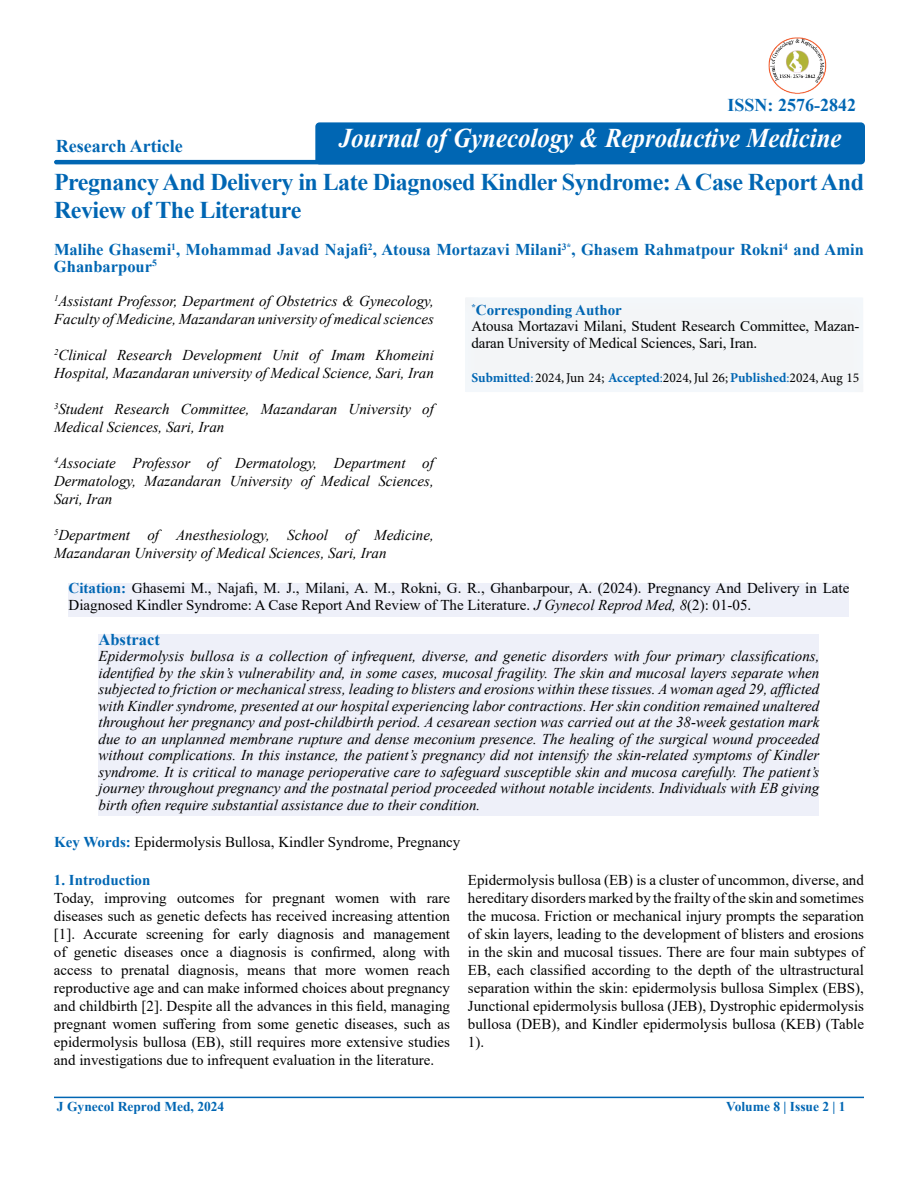
<style>
.page{position:relative;width:918px;height:1188px;background:#fff}
.page>*{position:absolute;margin:0;border:0;box-sizing:border-box;transform-origin:0 0}
.t1{font:italic 700 27px "Times New Roman";color:#fff;scale:.92 1}
.t2{font:700 24px/28.8px "Times New Roman";letter-spacing:-.02em;color:#0066b3}
.t3{font:700 18px "Times New Roman";color:#0066b3}
.t4{font:700 16.5px/16.5px "Times New Roman";color:#0066b3}
.t5{font:italic 15px/16.5px "Times New Roman";color:#000}
.t6{font:15px/18px "Times New Roman";color:#000}
.t7{font:700 15px "Times New Roman";color:#0066b3}
.t8{font:13.5px "Minion Pro";color:#000}
.t9{font:700 13.5px "Times New Roman";color:#0066b3}
.s1{font-weight:700;color:#0066b3}
.s2{color:#0066b3}
.s3{font-style:italic}
</style>
<div class="page">
<hr style="left:54px;top:160px;width:523px;height:4px;background:#0066b3;border-radius:2px">
<hr style="left:54px;top:1097px;width:810px;height:1px;background:#0066b3">
<div style="left:315px;top:122px;width:550px;height:42px;background:#0066b3;border-radius:4px"></div>
<div style="left:452px;top:287px;width:425px;height:107px;background:#f3f5f7"></div>
<div style="left:99px;top:634px;width:720px;height:181px;background:#eef0f9"></div>
<img style="left:768px;top:37px;width:59px;height:57px">
<div style="left:69px;top:583px;width:780px;height:33px;background:#eef0f9"></div>
<p class="t3" style="left:56px;top:133px;width:129px">Research Article</p>
<p class="t3" style="left:728px;top:92px;width:130px">ISSN: 2576-2842</p>
<h1 class="t1" style="left:339px;top:120px;width:548px">Journal of Gynecology &amp; Reproductive Medicine</h1>
<h2 class="t2" style="left:54px;top:166px;width:812px">Pregnancy And Delivery in Late Diagnosed Kindler Syndrome: A Case Report And<br>Review of The Literature</h2>
<p class="t4" style="left:54px;top:241px;width:812px">Malihe Ghasemi<sup>1</sup>, Mohammad Javad Najafi<sup>2</sup>, Atousa Mortazavi Milani<sup>3*</sup>, Ghasem Rahmatpour Rokni<sup>4</sup> and Amin<br>Ghanbarpour<sup>5</sup></p>
<p class="t6" style="left:472px;top:301px;width:389px;line-height:16.5px"><sup>*</sup><span class="s1">Corresponding Author<br></span>Atousa Mortazavi Milani, Student Research Committee, Mazan&shy;daran University of Medical Sciences, Sari, Iran.</p>
<p class="t8" style="left:472px;top:369px;width:389px"><span class="s1">Submitted</span><span class="s2">:</span> 2024, Jun 24; <span class="s1">Accepted</span><span class="s2">:</span>2024, Jul 26; <span class="s1">Published</span><span class="s2">:</span>2024, Aug 15</p>
<p class="t5" style="left:54px;top:292px;width:381px;line-height:18px"><sup>1</sup>Assistant Professor, Department of Obstetrics &amp; Gynecology,<br>Faculty of Medicine, Mazandaran university of medical sciences</p>
<p class="t5" style="left:54px;top:346px;width:381px;line-height:18px"><sup>2</sup>Clinical Research Development Unit of Imam Khomeini<br>Hospital, Mazandaran university of Medical Science, Sari, Iran</p>
<p class="t5" style="left:54px;top:400px;width:381px;line-height:18px"><sup>3</sup>Student Research Committee, Mazandaran University of<br>Medical Sciences, Sari, Iran</p>
<p class="t5" style="left:54px;top:454px;width:381px;line-height:18px;text-align:justify"><sup>4</sup>Associate Professor of Dermatology, Department of Dermatology, Mazandaran University of Medical Sciences, Sari, Iran</p>
<p class="t5" style="left:54px;top:526px;width:381px;line-height:18px"><sup>5</sup>Department of Anesthesiology, School of Medicine,<br>Mazandaran University of Medical Sciences, Sari, Iran</p>
<p class="t6" style="left:69px;top:580px;width:782px;line-height:16.5px"><span class="s1">Citation:</span> Ghasemi M., Najafi, M. J., Milani, A. M., Rokni, G. R., Ghanbarpour, A. (2024). Pregnancy And Delivery in Late<br>Diagnosed Kindler Syndrome: A Case Report And Review of The Literature. <span class="s3">J Gynecol Reprod Med, 8</span>(2): 01-05.</p>
<p class="t4" style="left:99px;top:631px;width:63px">Abstract</p>
<p class="t5" style="left:99px;top:648px;width:722px;text-align:justify">Epidermolysis bullosa is a collection of infrequent, diverse, and genetic disorders with four primary classifications, identified by the skin’s vulnerability and, in some cases, mucosal fragility. The skin and mucosal layers separate when subjected to friction or mechanical stress, leading to blisters and erosions within these tissues. A woman aged 29, afflicted with Kindler syndrome, presented at our hospital experiencing labor contractions. Her skin condition remained unaltered throughout her pregnancy and post-childbirth period. A cesarean section was carried out at the 38-week gestation mark due to an unplanned membrane rupture and dense meconium presence. The healing of the surgical wound proceeded without complications. In this instance, the patient’s pregnancy did not intensify the skin-related symptoms of Kindler syndrome. It is critical to manage perioperative care to safeguard susceptible skin and mucosa carefully. The patient’s journey throughout pregnancy and the postnatal period proceeded without notable incidents. Individuals with EB giving birth often require substantial assistance due to their condition.</p>
<p class="t6" style="left:54px;top:833px;width:408px"><span class="s1">Key Words:</span> Epidermolysis Bullosa, Kindler Syndrome, Pregnancy</p>
<p class="t7" style="left:54px;top:869px;width:98px">1. Introduction</p>
<p class="t6" style="left:54px;top:888px;width:398px;text-align:justify">Today, improving outcomes for pregnant women with rare diseases such as genetic defects has received increasing attention [1]. Accurate screening for early diagnosis and management of genetic diseases once a diagnosis is confirmed, along with access to prenatal diagnosis, means that more women reach reproductive age and can make informed choices about pregnancy and childbirth [2]. Despite all the advances in this field, managing pregnant women suffering from some genetic diseases, such as epidermolysis bullosa (EB), still requires more extensive studies and investigations due to infrequent evaluation in the literature.</p>
<p class="t6" style="left:468px;top:871px;width:398px;text-align:justify">Epidermolysis bullosa (EB) is a cluster of uncommon, diverse, and hereditary disorders marked by the frailty of the skin and sometimes the mucosa. Friction or mechanical injury prompts the separation of skin layers, leading to the development of blisters and erosions in the skin and mucosal tissues. There are four main subtypes of EB, each classified according to the depth of the ultrastructural separation within the skin: epidermolysis bullosa Simplex (EBS), Junctional epidermolysis bullosa (JEB), Dystrophic epidermolysis bullosa (DEB), and Kindler epidermolysis bullosa (KEB) (Table 1).</p>
<p class="t9" style="left:57px;top:1097px;width:169px">J Gynecol Reprod Med, 2024</p>
<p class="t9" style="left:726px;top:1097px;width:121px">Volume 8 | Issue 2 | 1</p>
</div>
